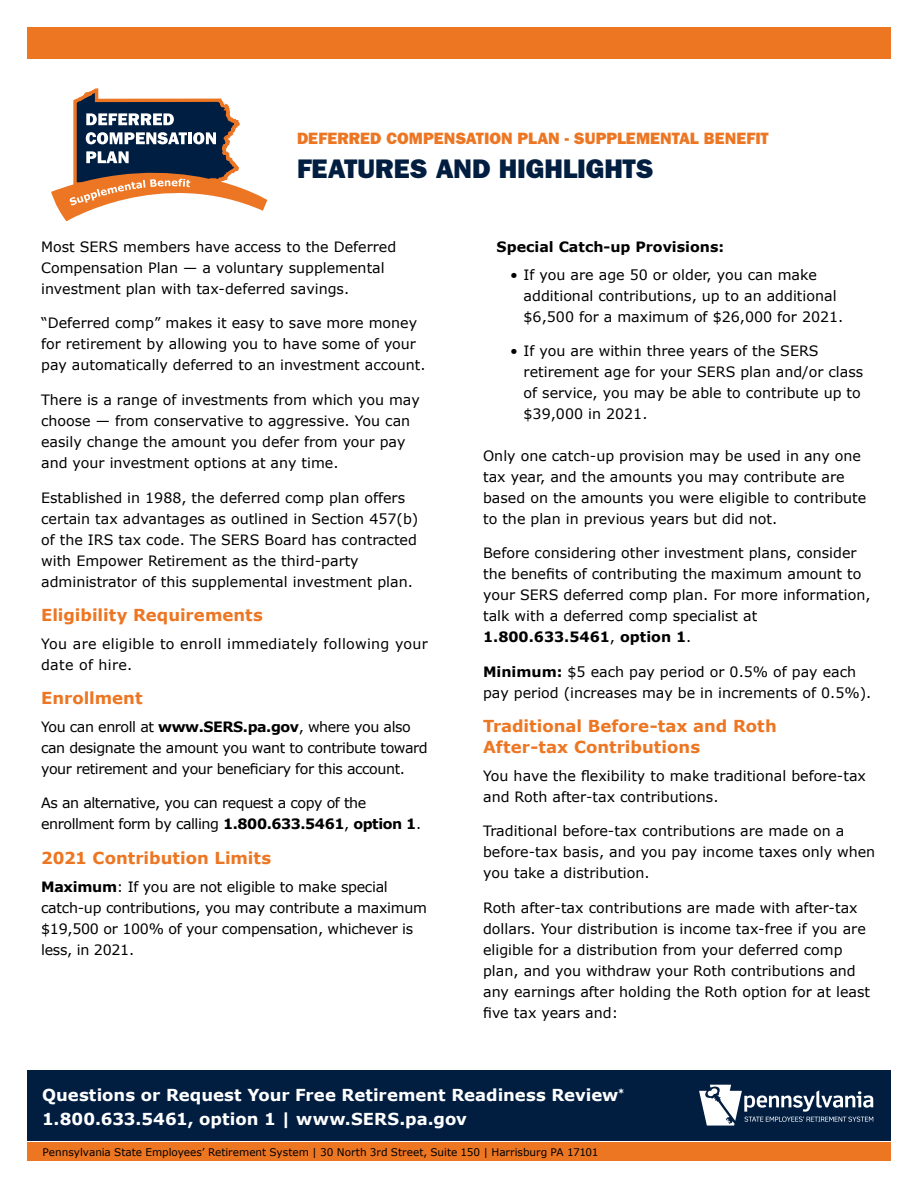
<style>
.page{position:relative;width:918px;height:1188px;background:#fff}
.page>*{position:absolute;margin:0;border:0;box-sizing:border-box;transform-origin:0 0}
.t1{font:800 27px "Franklin Gothic";color:#011e41}
.t2{font:700 16.5px/21px "Verdana";color:#ed7623}
.t3{font:700 16.5px/24px "Verdana";color:#fff}
.t4{font:800 16.5px "Franklin Gothic";letter-spacing:.005em;color:#ed7623}
.t5{font:14.25px/21px "Verdana";color:#000}
.t6{font:14.25px/21px "Verdana";letter-spacing:-.03em;color:#000}
.t7{font:14.25px/21px "Verdana";letter-spacing:-.02em;color:#000}
.t8{font:14.25px/21px "Verdana";letter-spacing:.02em;color:#000}
.t9{font:700 14.25px "Verdana";color:#000}
.t10{font:10.5px "Verdana";letter-spacing:-.005em;color:#000}
.s1{font-weight:700}
</style>
<div class="page">
<div style="left:27px;top:1070px;width:864px;height:70px;background:#011e41"></div>
<div style="left:27px;top:1143px;width:864px;height:18px;background:#ed7623"></div>
<svg style="left:51px;top:88px;width:216px;height:133px"></svg>
<svg style="left:699px;top:1085px;width:174px;height:41px"></svg>
<div style="left:27px;top:27px;width:864px;height:32px;background:#ed7623"></div>
<p class="t4" style="left:297px;top:129px;width:473px">DEFERRED COMPENSATION PLAN - SUPPLEMENTAL BENEFIT</p>
<h1 class="t1" style="left:297px;top:153px;width:358px">FEATURES AND HIGHLIGHTS</h1>
<p class="t5" style="left:41px;top:237px;width:357px">Most SERS members have access to the Deferred<br>Compensation Plan — a voluntary supplemental investment plan with tax-deferred savings.</p>
<p class="t5" style="left:41px;top:313px;width:386px">“Deferred comp” makes it easy to save more money for retirement by allowing you to have some of your pay automatically deferred to an investment account.</p>
<p class="t5" style="left:41px;top:390px;width:380px">There is a range of investments from which you may choose — from conservative to aggressive. You can easily change the amount you defer from your pay and your investment options at any time.</p>
<p class="t5" style="left:41px;top:487px;width:379px">Established in 1988, the deferred comp plan offers certain tax advantages as outlined in Section 457(b) of the IRS tax code. The SERS Board has contracted with Empower Retirement as the third-party administrator of this supplemental investment plan.</p>
<p class="t2" style="left:41px;top:605px;width:223px">Eligibility Requirements</p>
<p class="t8" style="left:41px;top:633px;width:388px">You are eligible to enroll immediately following your date of hire.</p>
<p class="t2" style="left:41px;top:688px;width:103px">Enrollment</p>
<p class="t6" style="left:41px;top:717px;width:388px">You can enroll at <span class="s1">www.SERS.pa.gov</span>, where you also can designate the amount you want to contribute toward your retirement and your beneficiary for this account.</p>
<p class="t6" style="left:41px;top:793px;width:382px">As an alternative, you can request a copy of the enrollment form by calling <span class="s1">1.800.633.5461</span>, <span class="s1">option 1</span>.</p>
<p class="t2" style="left:41px;top:848px;width:232px">2021 Contribution Limits</p>
<p class="t7" style="left:41px;top:876px;width:387px"><span class="s1">Maximum</span>: If you are not eligible to make special catch-up contributions, you may contribute a maximum $19,500 or 100% of your compensation, whichever is less, in 2021.</p>
<p class="t9" style="left:497px;top:238px;width:229px">Special Catch-up Provisions:</p>
<p class="t5" style="left:524px;top:264px;width:321px;text-indent:-13px">• If you are age 50 or older, you can make additional contributions, up to an additional $6,500 for a maximum of $26,000 for 2021.</p>
<p class="t5" style="left:524px;top:341px;width:341px;text-indent:-13px">• If you are within three years of the SERS retirement age for your SERS plan and/or class of service, you may be able to contribute up to $39,000 in 2021.</p>
<p class="t5" style="left:483px;top:445px;width:385px">Only one catch-up provision may be used in any one tax year, and the amounts you may contribute are based on the amounts you were eligible to contribute to the plan in previous years but did not.</p>
<p class="t5" style="left:483px;top:543px;width:389px">Before considering other investment plans, consider the benefits of contributing the maximum amount to your SERS deferred comp plan. For more information, talk with a deferred comp specialist at <span class="s1">1.800.633.5461</span>, <span class="s1">option 1</span>.</p>
<p class="t5" style="left:483px;top:661px;width:390px"><span class="s1">Minimum:</span> $5 each pay period or 0.5% of pay each pay period (increases may be in increments of 0.5%).</p>
<p class="t2" style="left:483px;top:716px;width:295px">Traditional Before-tax and Roth<br>After-tax Contributions</p>
<p class="t5" style="left:483px;top:765px;width:384px">You have the flexibility to make traditional before-tax and Roth after-tax contributions.</p>
<p class="t5" style="left:483px;top:821px;width:394px">Traditional before-tax contributions are made on a before-tax basis, and you pay income taxes only when you take a distribution.</p>
<p class="t5" style="left:483px;top:897px;width:388px">Roth after-tax contributions are made with after-tax dollars. Your distribution is income tax-free if you are eligible for a distribution from your deferred comp plan, and you withdraw your Roth contributions and any earnings after holding the Roth option for at least five tax years and:</p>
<p class="t3" style="left:42px;top:1083px;width:584px">Questions or Request Your Free Retirement Readiness Review<sup>*<br></sup>1.800.633.5461, option 1 | www.SERS.pa.gov</p>
<p class="t10" style="left:43px;top:1145px;width:557px">Pennsylvania State Employees’ Retirement System | 30 North 3rd Street, Suite 150 | Harrisburg PA 17101</p>
</div>
